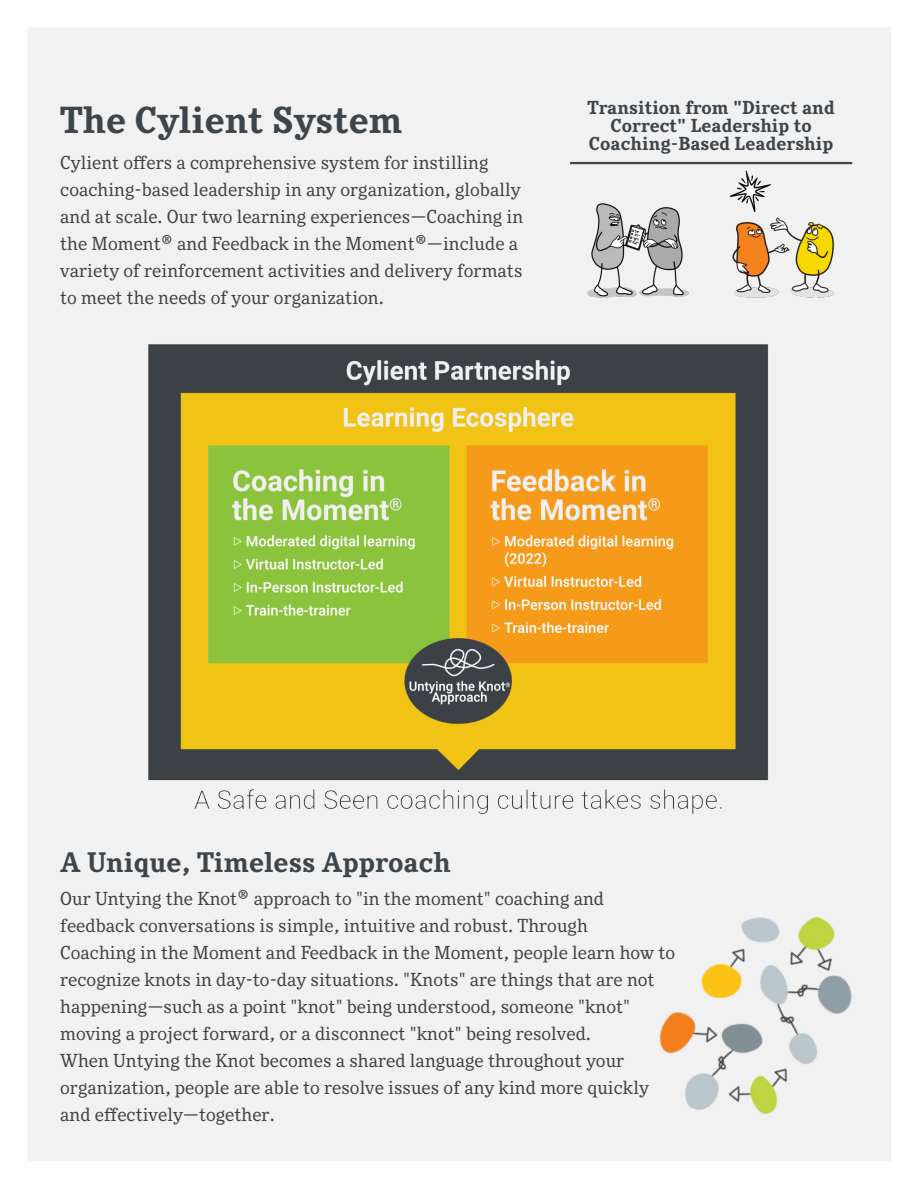
<style>
.page{position:relative;width:918px;height:1188px;background:#fff}
.page>*{position:absolute;margin:0;border:0;box-sizing:border-box;transform-origin:0 0}
.t1{font:700 36px "Bullen";color:#3e454a}
.t2{font:700 27px "Bullen";color:#3e454a}
.t3{font:18px/27px "Bullen";color:#403f41}
.t4{font:700 18px/18px "Bullen";color:#3e454a;text-align:center}
</style>
<div class="page">
<div style="left:27px;top:27px;width:864px;height:1134px;background:#f1f1f2"></div>
<hr style="left:570px;top:162px;width:282px;height:2px;background:#3e454a">
<img style="left:587px;top:203px;width:102px;height:95px">
<img style="left:704px;top:163px;width:149px;height:135px">
<img style="left:659px;top:916px;width:193px;height:199px">
<img style="left:148px;top:344px;width:621px;height:471px">
<h1 class="t1" style="left:60px;top:106px;width:344px">The Cylient System</h1>
<p class="t3" style="left:60px;top:151px;width:464px">Cylient offers a comprehensive system for instilling coaching-based leadership in any organization, globally and at scale. Our two learning experiences—Coaching in the Moment® and Feedback in the Moment®—include a variety of reinforcement activities and delivery formats to meet the needs of your organization.</p>
<p class="t4" style="left:587px;top:100px;width:249px">Transition from "Direct and<br>Correct" Leadership to<br>Coaching-Based Leadership</p>
<h2 class="t2" style="left:60px;top:851px;width:392px">A Unique, Timeless Approach</h2>
<p class="t3" style="left:60px;top:887px;width:616px">Our Untying the Knot® approach to "in the moment" coaching and feedback conversations is simple, intuitive and robust. Through<br>Coaching in the Moment and Feedback in the Moment, people learn how to recognize knots in day-to-day situations. "Knots" are things that are not happening—such as a point "knot" being understood, someone "knot" moving a project forward, or a disconnect "knot" being resolved.<br>When Untying the Knot becomes a shared language throughout your organization, people are able to resolve issues of any kind more quickly and effectively—together.</p>
</div>
